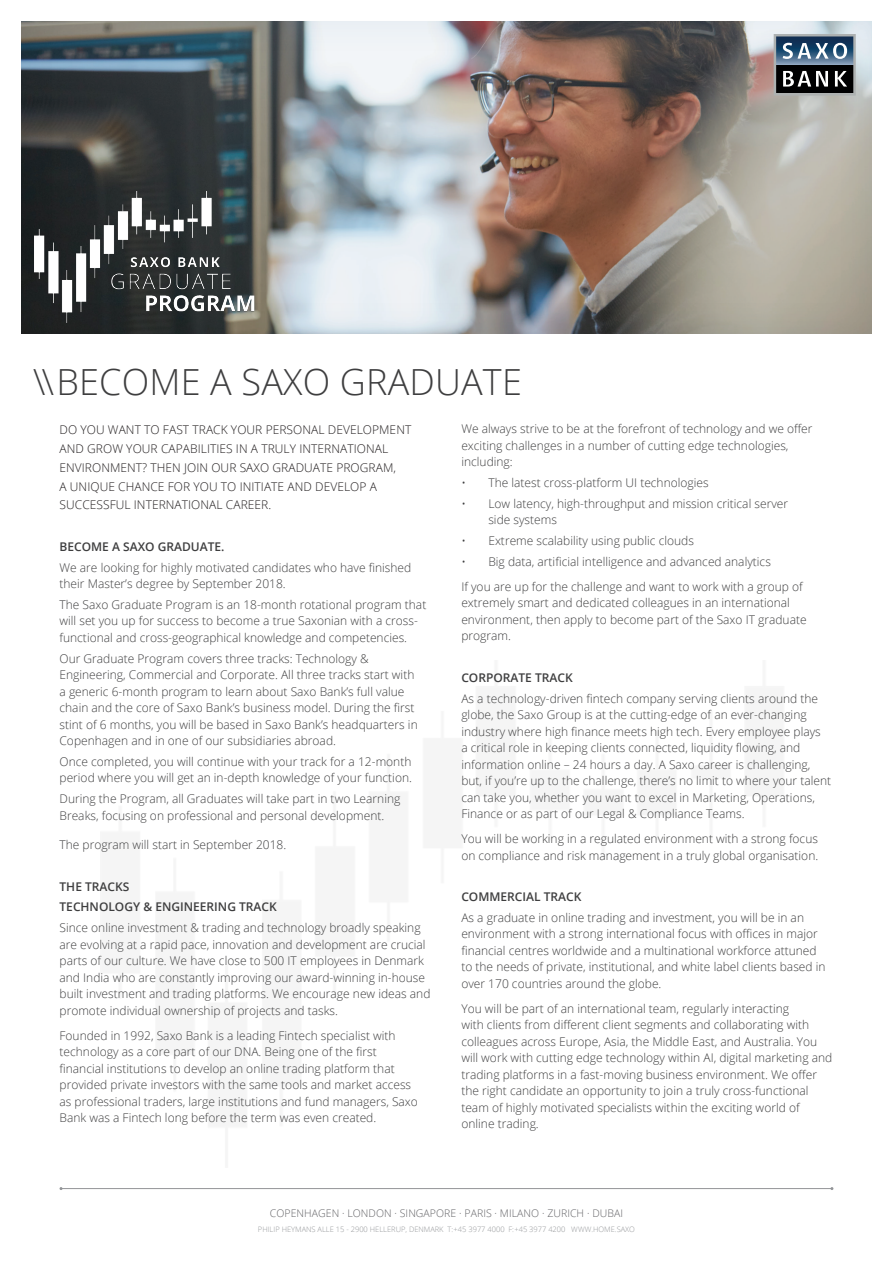
<style>
.page{position:relative;width:893px;height:1263px;background:#fff}
.page>*{position:absolute;margin:0;border:0;box-sizing:border-box;transform-origin:0 0}
.t1{font:300 36px "Open Sans";letter-spacing:.005em;color:#3e3e3f}
.t2{font:300 12px/16.5px "Open Sans";color:#3e3e3f}
.t3{font:300 12px/18.8px "Open Sans";letter-spacing:.005em;color:#231f20}
.t4{font:600 12px "Open Sans";color:#3e3e3f}
.t5{font:300 10.5px "Open Sans";letter-spacing:.005em;color:#636366}
.t6{font:300 7.5px "Open Sans";color:#939598}
</style>
<div class="page">
<div style="left:21px;top:20px;width:851px;height:314px;background:#4785aa;opacity:.11"></div>
<hr style="left:61px;top:1188px;width:771px;height:1px;background:#939598">
<svg style="left:774px;top:34px;width:82px;height:62px;background:#515f6b"></svg>
<img style="left:35px;top:192px;width:219px;height:131px">
<p class="t1" style="left:33px;top:357px;width:490px">\\ BECOME A SAXO GRADUATE</p>
<p class="t3" style="left:60px;top:420px;width:353px">DO YOU WANT TO FAST TRACK YOUR PERSONAL DEVELOPMENT AND GROW YOUR CAPABILITIES IN A TRULY INTERNATIONAL ENVIRONMENT? THEN JOIN OUR SAXO GRADUATE PROGRAM,<br>A UNIQUE CHANCE FOR YOU TO INITIATE AND DEVELOP A SUCCESSFUL INTERNATIONAL CAREER.</p>
<p class="t4" style="left:60px;top:538px;width:166px">BECOME A SAXO GRADUATE.</p>
<p class="t2" style="left:60px;top:559px;width:353px">We are looking for highly motivated candidates who have finished their Master’s degree by September 2018.</p>
<p class="t2" style="left:60px;top:596px;width:368px">The Saxo Graduate Program is an 18-month rotational program that will set you up for success to become a true Saxonian with a cross&shy;functional and cross-geographical knowledge and competencies.</p>
<p class="t2" style="left:60px;top:650px;width:360px">Our Graduate Program covers three tracks: Technology &amp; Engineering, Commercial and Corporate. All three tracks start with a generic 6-month program to learn about Saxo Bank’s full value chain and the core of Saxo Bank’s business model. During the first stint of 6 months, you will be based in Saxo Bank’s headquarters in Copenhagen and in one of our subsidiaries abroad.</p>
<p class="t2" style="left:60px;top:753px;width:354px">Once completed, you will continue with your track for a 12-month period where you will get an in-depth knowledge of your function.</p>
<p class="t2" style="left:60px;top:790px;width:342px">During the Program, all Graduates will take part in two Learning<br>Breaks, focusing on professional and personal development.</p>
<p class="t2" style="left:60px;top:836px;width:228px">The program will start in September 2018.</p>
<p class="t4" style="left:60px;top:878px;width:71px">THE TRACKS</p>
<p class="t4" style="left:60px;top:899px;width:219px">TECHNOLOGY &amp; ENGINEERING TRACK</p>
<p class="t2" style="left:60px;top:919px;width:372px">Since online investment &amp; trading and technology broadly speaking are evolving at a rapid pace, innovation and development are crucial parts of our culture. We have close to 500 IT employees in Denmark and India who are constantly improving our award-winning in-house built investment and trading platforms. We encourage new ideas and promote individual ownership of projects and tasks.</p>
<p class="t2" style="left:60px;top:1026px;width:360px">Founded in 1992, Saxo Bank is a leading Fintech specialist with technology as a core part of our DNA. Being one of the first financial institutions to develop an online trading platform that provided private investors with the same tools and market access as professional traders, large institutions and fund managers, Saxo Bank was a Fintech long before the term was even created.</p>
<p class="t2" style="left:461px;top:420px;width:353px">We always strive to be at the forefront of technology and we offer exciting challenges in a number of cutting edge technologies, including:</p>
<p class="t2" style="left:461px;top:474px;width:249px">• The latest cross-platform UI technologies</p>
<p class="t2" style="left:488px;top:495px;width:301px;text-indent:-27px">• Low latency, high-throughput and mission critical server side systems</p>
<p class="t2" style="left:461px;top:532px;width:234px">• Extreme scalability using public clouds</p>
<p class="t2" style="left:461px;top:553px;width:311px">• Big data, artificial intelligence and advanced analytics</p>
<p class="t2" style="left:461px;top:578px;width:347px">If you are up for the challenge and want to work with a group of extremely smart and dedicated colleagues in an international environment, then apply to become part of the Saxo IT graduate program.</p>
<p class="t4" style="left:461px;top:669px;width:113px">CORPORATE TRACK</p>
<p class="t2" style="left:461px;top:690px;width:371px">As a technology-driven fintech company serving clients around the globe, the Saxo Group is at the cutting-edge of an ever-changing industry where high finance meets high tech. Every employee plays<br>a critical role in keeping clients connected, liquidity flowing, and information online – 24 hours a day. A Saxo career is challenging, but, if you’re up to the challenge, there’s no limit to where your talent can take you, whether you want to excel in Marketing, Operations, Finance or as part of our Legal &amp; Compliance Teams.</p>
<p class="t2" style="left:461px;top:830px;width:358px">You will be working in a regulated environment with a strong focus on compliance and risk management in a truly global organisation.</p>
<p class="t4" style="left:461px;top:889px;width:122px">COMMERCIAL TRACK</p>
<p class="t2" style="left:461px;top:909px;width:366px">As a graduate in online trading and investment, you will be in an environment with a strong international focus with offices in major financial centres worldwide and a multinational workforce attuned to the needs of private, institutional, and white label clients based in over 170 countries around the globe.</p>
<p class="t2" style="left:461px;top:1000px;width:372px">You will be part of an international team, regularly interacting<br>with clients from different client segments and collaborating with colleagues across Europe, Asia, the Middle East, and Australia. You will work with cutting edge technology within AI, digital marketing and trading platforms in a fast-moving business environment. We offer the right candidate an opportunity to join a truly cross-functional team of highly motivated specialists within the exciting world of online trading.</p>
<p class="t5" style="left:270px;top:1206px;width:355px">COPENHAGEN · LONDON · SINGAPORE · PARIS · MILANO · ZURICH · DUBAI</p>
<p class="t6" style="left:258px;top:1224px;width:379px">PHILIP HEYMANS ALLE 15 - 2900 HELLERUP, DENMARK T:+45 3977 4000 F:+45 3977 4200 WWW.HOME.SAXO</p>
</div>
